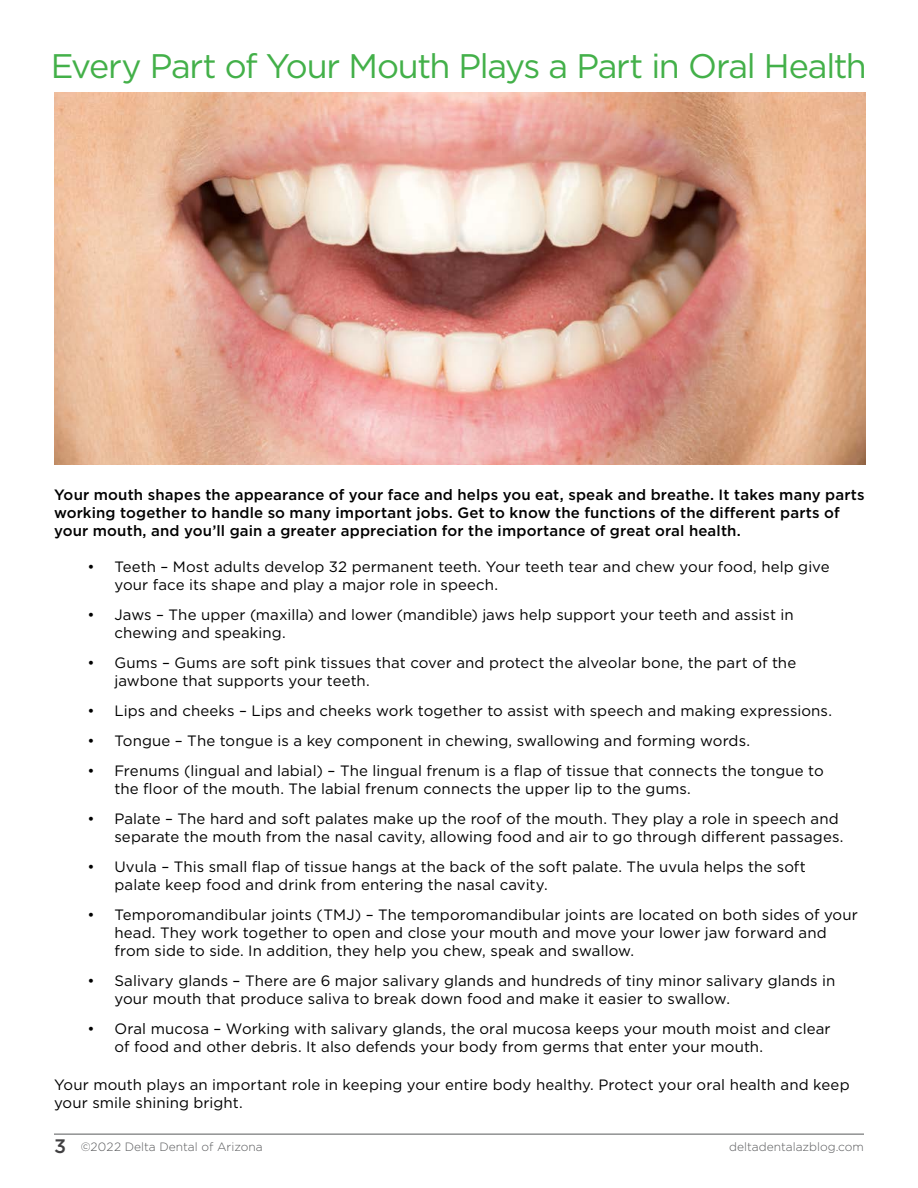
<style>
.page{position:relative;width:918px;height:1188px;background:#fff}
.page>*{position:absolute;margin:0;border:0;box-sizing:border-box;transform-origin:0 0}
.t1{font:34.05px "Gotham";letter-spacing:-.04em;color:#43b049}
.t2{font:15px/18px "Gotham";letter-spacing:.005em;color:#000}
.t3{font:500 15px/18px "Gotham";letter-spacing:.01em;color:#000}
.t4{font:300 12px "Gotham";color:#58595b}
.s1{font-weight:500;font-size:19.5px;color:#414042}
</style>
<div class="page">
<img style="left:54px;top:93px;width:811px;height:371px">
<hr style="left:54px;top:1134px;width:810px;height:1px;background:#58595b">
<h1 class="t1" style="left:51px;top:44px;width:818px">Every Part of Your Mouth Plays a Part in Oral Health</h1>
<p class="t3" style="left:54px;top:486px;width:812px">Your mouth shapes the appearance of your face and helps you eat, speak and breathe. It takes many parts working together to handle so many important jobs. Get to know the functions of the different parts of your mouth, and you’ll gain a greater appreciation for the importance of great oral health.</p>
<p class="t2" style="left:114px;top:558px;width:717px;text-indent:-27px">• Teeth – Most adults develop 32 permanent teeth. Your teeth tear and chew your food, help give your face its shape and play a major role in speech.</p>
<p class="t2" style="left:114px;top:606px;width:681px;text-indent:-27px">• Jaws – The upper (maxilla) and lower (mandible) jaws help support your teeth and assist in chewing and speaking.</p>
<p class="t2" style="left:114px;top:654px;width:683px;text-indent:-27px">• Gums – Gums are soft pink tissues that cover and protect the alveolar bone, the part of the jawbone that supports your teeth.</p>
<p class="t2" style="left:87px;top:702px;width:746px">• Lips and cheeks – Lips and cheeks work together to assist with speech and making expressions.</p>
<p class="t2" style="left:87px;top:732px;width:664px">• Tongue – The tongue is a key component in chewing, swallowing and forming words.</p>
<p class="t2" style="left:114px;top:762px;width:711px;text-indent:-27px">• Frenums (lingual and labial) – The lingual frenum is a flap of tissue that connects the tongue to the floor of the mouth. The labial frenum connects the upper lip to the gums.</p>
<p class="t2" style="left:114px;top:810px;width:731px;text-indent:-27px">• Palate – The hard and soft palates make up the roof of the mouth. They play a role in speech and separate the mouth from the nasal cavity, allowing food and air to go through different passages.</p>
<p class="t2" style="left:114px;top:858px;width:693px;text-indent:-27px">• Uvula – This small flap of tissue hangs at the back of the soft palate. The uvula helps the soft palate keep food and drink from entering the nasal cavity.</p>
<p class="t2" style="left:114px;top:906px;width:745px;text-indent:-27px">• Temporomandibular joints (TMJ) – The temporomandibular joints are located on both sides of your head. They work together to open and close your mouth and move your lower jaw forward and from side to side. In addition, they help you chew, speak and swallow.</p>
<p class="t2" style="left:114px;top:972px;width:723px;text-indent:-27px">• Salivary glands – There are 6 major salivary glands and hundreds of tiny minor salivary glands in your mouth that produce saliva to break down food and make it easier to swallow.</p>
<p class="t2" style="left:114px;top:1020px;width:718px;text-indent:-27px">• Oral mucosa – Working with salivary glands, the oral mucosa keeps your mouth moist and clear of food and other debris. It also defends your body from germs that enter your mouth.</p>
<p class="t2" style="left:54px;top:1076px;width:797px">Your mouth plays an important role in keeping your entire body healthy. Protect your oral health and keep your smile shining bright.</p>
<p class="t4" style="left:54px;top:1140px;width:210px"><span class="s1">3</span> ©2022 Delta Dental of Arizona</p>
<p class="t4" style="left:729px;top:1140px;width:136px">deltadentalazblog.com</p>
</div>
